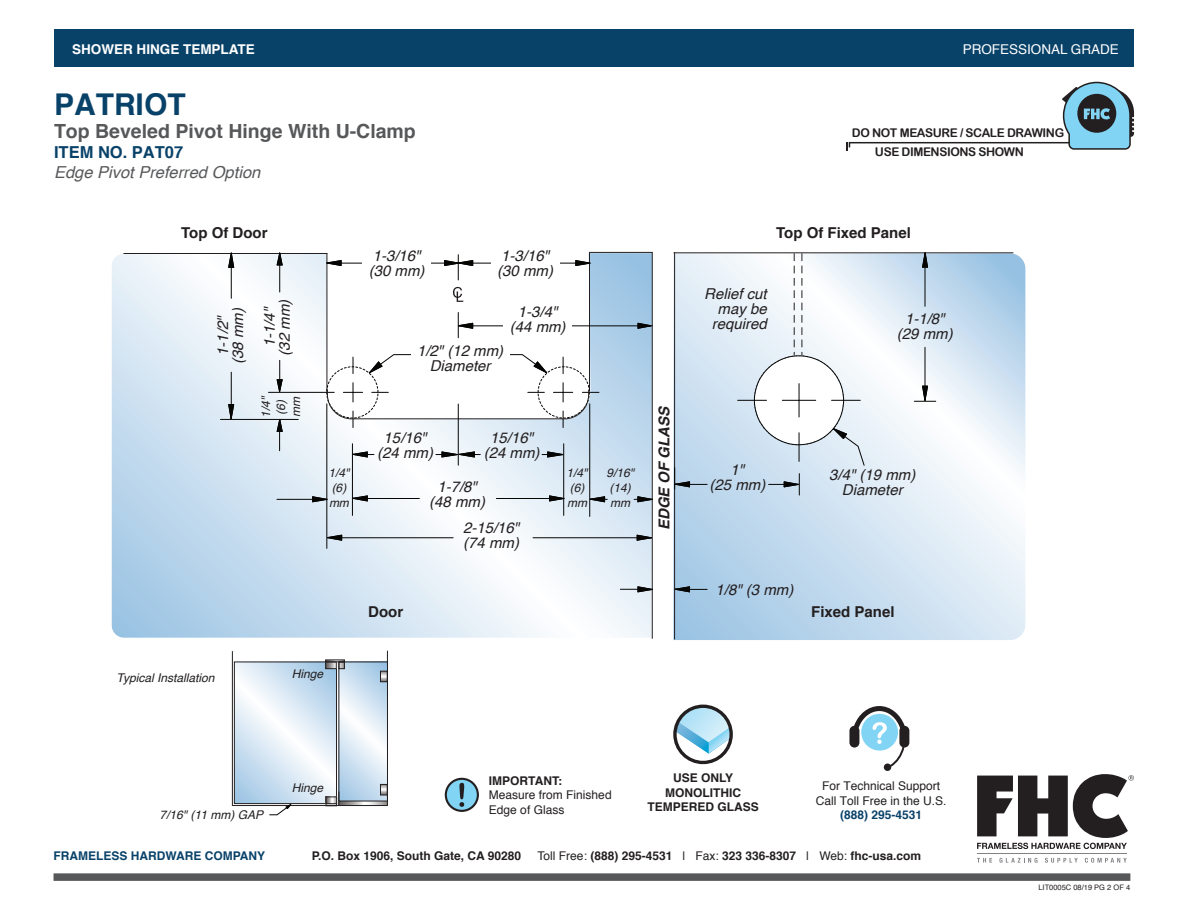
<style>
.page{position:relative;width:1188px;height:918px;background:#fff}
.page>*{position:absolute;margin:0;border:0;box-sizing:border-box;transform-origin:0 0}
.t1{font:700 30px "Helvetica";color:#094269}
.t2{font:700 19.5px "Helvetica";color:#57585a}
.t3{font:italic 16.5px "Helvetica";color:#57585a}
.t4{font:700 16.5px "Helvetica";color:#094269}
.t5{font:italic 15px/15px "Helvetica";color:#231f20;text-align:center}
.t6{font:700 15px "Helvetica";color:#231f20}
.t7{font:italic 700 15px "Helvetica";color:#231f20}
.t8{font:700 13.5px "Helvetica";color:#fff}
.t9{font:13.5px "Helvetica";color:#fff}
.Bold_Body_Text{font:700 12px "Helvetica";color:#231f20}
.t10{font:italic 12px/15px "Helvetica";color:#231f20}
.Bold_Body_Text-2{font:12px/14.4px "Helvetica";color:#231f20;text-align:center}
.t11{font:12px/19.8px "Arial Rounded MT Bold";letter-spacing:-.03em;color:#231f20}
.Bold_Body_Text-3{font:700 12px "Helvetica";color:#094269}
.t12{font:7.5px "Helvetica";color:#231f20}
.s1{font-weight:400}
</style>
<div class="page">
<div style="left:54px;top:873px;width:1076px;height:8px;background:#57585a"></div>
<div style="left:54px;top:29px;width:1080px;height:38px;background:#094269"></div>
<svg style="left:977px;top:858px;width:15px;height:5px"></svg>
<svg style="left:999px;top:858px;width:39px;height:5px"></svg>
<svg style="left:1045px;top:858px;width:33px;height:5px"></svg>
<svg style="left:1085px;top:858px;width:42px;height:5px"></svg>
<hr style="left:977px;top:853px;width:150px;height:1px;background:#808285">
<svg style="left:977px;top:774px;width:157px;height:75px"></svg>
<svg style="left:849px;top:706px;width:60px;height:65px"></svg>
<svg style="left:341px;top:664px;width:45px;height:135px"></svg>
<svg style="left:382px;top:673px;width:3px;height:7px"></svg>
<svg style="left:340px;top:801px;width:40px;height:4px"></svg>
<div style="left:326px;top:660px;width:18px;height:8px;background:#b7b5b5"></div>
<div style="left:339px;top:662px;width:49px;height:139px;border:1px solid #231f20"></div>
<div style="left:339px;top:662px;width:6px;height:7px;border:1px solid #231f20"></div>
<div style="left:325px;top:660px;width:20px;height:2px;border:1px solid #231f20"></div>
<div style="left:380px;top:671px;width:7px;height:11px;border:1px solid #231f20"></div>
<svg style="left:387px;top:651px;width:1px;height:14px"></svg>
<svg style="left:380px;top:784px;width:8px;height:22px"></svg>
<hr style="left:232px;top:651px;width:1px;height:155px;background:#231f20">
<hr style="left:232px;top:805px;width:155px;height:1px;background:#231f20">
<svg style="left:234px;top:662px;width:106px;height:153px"></svg>
<svg style="left:673px;top:253px;width:352px;height:387px;background:#d1e3f2"></svg>
<svg style="left:112px;top:254px;width:389px;height:384px"></svg>
<hr style="left:354px;top:418px;width:208px;height:1px;background:#231f20">
<hr style="left:123px;top:253px;width:205px;height:1px;background:#231f20">
<hr style="left:326px;top:254px;width:1px;height:138px;background:#231f20">
<hr style="left:674px;top:252px;width:1px;height:387px;background:#231f20">
<hr style="left:674px;top:252px;width:339px;height:1px;background:#231f20">
<svg style="left:228px;top:252px;width:7px;height:16px"></svg>
<hr style="left:231px;top:372px;width:1px;height:35px;background:#050504">
<svg style="left:228px;top:404px;width:7px;height:20px"></svg>
<hr style="left:220px;top:419px;width:78px;height:1px;background:#050504">
<hr style="left:231px;top:263px;width:1px;height:35px;background:#050504">
<svg style="left:276px;top:252px;width:7px;height:40px"></svg>
<svg style="left:276px;top:360px;width:7px;height:36px"></svg>
<svg style="left:276px;top:415px;width:7px;height:36px"></svg>
<svg style="left:348px;top:451px;width:26px;height:7px"></svg>
<hr style="left:352px;top:444px;width:1px;height:71px;background:#050504">
<hr style="left:458px;top:404px;width:1px;height:61px;background:#050504">
<svg style="left:436px;top:451px;width:44px;height:7px"></svg>
<hr style="left:365px;top:498px;width:54px;height:1px;background:#050504">
<hr style="left:496px;top:498px;width:55px;height:1px;background:#050504">
<svg style="left:348px;top:495px;width:20px;height:7px"></svg>
<hr style="left:339px;top:537px;width:114px;height:1px;background:#050504">
<svg style="left:322px;top:534px;width:21px;height:7px"></svg>
<hr style="left:326px;top:404px;width:1px;height:144px;background:#050504">
<svg style="left:673px;top:586px;width:34px;height:7px"></svg>
<svg style="left:673px;top:468px;width:34px;height:21px"></svg>
<svg style="left:769px;top:474px;width:35px;height:21px"></svg>
<hr style="left:925px;top:265px;width:1px;height:41px;background:#050504">
<hr style="left:925px;top:347px;width:1px;height:40px;background:#050504">
<svg style="left:922px;top:252px;width:7px;height:16px"></svg>
<svg style="left:914px;top:385px;width:22px;height:20px"></svg>
<hr style="left:470px;top:325px;width:170px;height:1px;background:#050504">
<svg style="left:453px;top:312px;width:21px;height:26px"></svg>
<hr style="left:339px;top:263px;width:108px;height:1px;background:#050504">
<svg style="left:322px;top:260px;width:20px;height:7px"></svg>
<hr style="left:470px;top:263px;width:108px;height:1px;background:#050504">
<svg style="left:444px;top:255px;width:30px;height:25px"></svg>
<hr style="left:277px;top:499px;width:38px;height:1px;background:#050504">
<svg style="left:312px;top:496px;width:20px;height:7px"></svg>
<svg style="left:372px;top:392px;width:16px;height:1px"></svg>
<hr style="left:269px;top:392px;width:65px;height:1px;background:#050504">
<svg style="left:353px;top:357px;width:1px;height:17px"></svg>
<svg style="left:366px;top:354px;width:49px;height:22px"></svg>
<div style="left:326px;top:366px;width:52px;height:53px;border:1px dashed #050504;border-radius:50%"></div>
<svg style="left:326px;top:383px;width:37px;height:45px"></svg>
<svg style="left:501px;top:251px;width:152px;height:388px"></svg>
<svg style="left:738px;top:253px;width:127px;height:214px"></svg>
<svg style="left:675px;top:706px;width:56px;height:48px"></svg>
<div style="left:673px;top:705px;width:60px;height:59px;border:3px solid #231f20;border-radius:50%"></div>
<svg style="left:846px;top:81px;width:288px;height:70px"></svg>
<svg style="left:445px;top:778px;width:34px;height:34px"></svg>
<div style="left:363px;top:245px;width:68px;height:33px;background:#fff"></div>
<div style="left:491px;top:245px;width:68px;height:33px;background:#fff"></div>
<div style="left:504px;top:301px;width:68px;height:33px;background:#fff"></div>
<div style="left:411px;top:340px;width:98px;height:32px;background:#fff"></div>
<svg style="left:453px;top:287px;width:10px;height:15px"></svg>
<p class="t8" style="left:72px;top:39px;width:184px">SHOWER HINGE TEMPLATE</p>
<p class="t9" style="left:963px;top:39px;width:158px">PROFESSIONAL GRADE</p>
<p class="t1" style="left:54px;top:80px;width:133px">PATRIOT</p>
<p class="t2" style="left:54px;top:115px;width:363px">Top Beveled Pivot Hinge With U-Clamp</p>
<p class="t4" style="left:54px;top:139px;width:131px">ITEM NO. PAT07</p>
<p class="t3" style="left:54px;top:159px;width:208px">Edge Pivot Preferred Option</p>
<p class="t11" style="left:875px;top:122px;width:191px;text-indent:-23px">DO NOT MEASURE / SCALE DRAWING<br>USE DIMENSIONS SHOWN</p>
<p class="t6" style="left:181px;top:221px;width:88px">Top Of Door</p>
<p class="t6" style="left:776px;top:221px;width:136px">Top Of Fixed Panel</p>
<p class="t5" style="left:216px;top:364px;width:57px;rotate:-90deg">1-1/2" (38 mm)</p>
<p class="t5" style="left:262px;top:356px;width:57px;rotate:-90deg">1-1/4" (32 mm)</p>
<p class="t10" style="left:259px;top:418px;width:24px;rotate:-90deg">1/4" (6)</p>
<p class="t10" style="left:289px;top:417px;width:22px;rotate:-90deg">mm</p>
<p class="t5" style="left:369px;top:249px;width:57px;text-align:left">1-3/16" (30 mm)</p>
<p class="t5" style="left:497px;top:249px;width:57px;text-align:left">1-3/16" (30 mm)</p>
<p class="t5" style="left:510px;top:305px;width:57px">1-3/4" (44 mm)</p>
<p class="t5" style="left:417px;top:344px;width:88px">1/2" (12 mm)<br>Diameter</p>
<p class="t10" style="left:329px;top:465px;width:22px">1/4" (6)</p>
<p class="t10" style="left:329px;top:495px;width:21px">mm</p>
<p class="t5" style="left:377px;top:430px;width:57px">15/16" (24 mm)</p>
<p class="t5" style="left:429px;top:479px;width:57px">1-7/8" (48 mm)</p>
<p class="t5" style="left:463px;top:521px;width:58px;text-align:left">2-15/16" (74 mm)</p>
<p class="t5" style="left:484px;top:430px;width:57px">15/16" (24 mm)</p>
<p class="t10" style="left:567px;top:465px;width:22px">1/4" (6)</p>
<p class="t10" style="left:567px;top:495px;width:21px">mm</p>
<p class="t10" style="left:606px;top:465px;width:29px">9/16" (14)</p>
<p class="t10" style="left:610px;top:495px;width:21px">mm</p>
<p class="t10" style="left:117px;top:670px;width:100px">Typical Installation</p>
<p class="t10" style="left:292px;top:667px;width:33px">Hinge</p>
<p class="t6" style="left:368px;top:599px;width:36px">Door</p>
<p class="t7" style="left:652px;top:530px;width:125px;rotate:-90deg">EDGE OF GLASS</p>
<p class="t5" style="left:704px;top:287px;width:64px;text-align:right">Relief cut may be</p>
<p class="t5" style="left:712px;top:317px;width:57px">required</p>
<p class="t5" style="left:905px;top:312px;width:41px">1-1/8"</p>
<p class="t5" style="left:897px;top:327px;width:57px">(29 mm)</p>
<p class="t5" style="left:710px;top:463px;width:57px">1"<br>(25 mm)</p>
<p class="t5" style="left:829px;top:468px;width:88px">3/4" (19 mm)</p>
<p class="t5" style="left:842px;top:483px;width:62px">Diameter</p>
<p class="t5" style="left:716px;top:582px;width:79px">1/8" (3 mm)</p>
<p class="t6" style="left:811px;top:599px;width:85px">Fixed Panel</p>
<p class="t10" style="left:160px;top:808px;width:105px">7/16" (11 mm) GAP</p>
<p class="t10" style="left:292px;top:780px;width:33px">Hinge</p>
<p class="Bold_Body_Text" style="left:489px;top:771px;width:75px">IMPORTANT:</p>
<p class="Bold_Body_Text-2" style="left:489px;top:788px;width:124px;text-align:left">Measure from Finished<br>Edge of Glass</p>
<p class="Bold_Body_Text" style="left:673px;top:769px;width:62px">USE ONLY</p>
<p class="Bold_Body_Text" style="left:665px;top:783px;width:77px">MONOLITHIC</p>
<p class="Bold_Body_Text" style="left:647px;top:797px;width:113px">TEMPERED GLASS</p>
<p class="Bold_Body_Text-2" style="left:816px;top:779px;width:132px">For Technical Support<br>Call Toll Free in the U.S.</p>
<p class="Bold_Body_Text-3" style="left:840px;top:805px;width:84px">(888) 295-4531</p>
<p class="Bold_Body_Text-3" style="left:54px;top:846px;width:213px">FRAMELESS HARDWARE COMPANY</p>
<p class="Bold_Body_Text" style="left:312px;top:846px;width:211px">P.O. Box 1906, South Gate, CA 90280</p>
<p class="Bold_Body_Text" style="left:538px;top:846px;width:385px"><span class="s1">Toll Free:</span> (888) 295-4531 <span class="s1">| Fax:</span> 323 336-8307 <span class="s1">| Web:</span> fhc-usa.com</p>
<p class="t12" style="left:1038px;top:881px;width:93px">LIT0005C 08/19 PG 2 OF 4</p>
</div>
